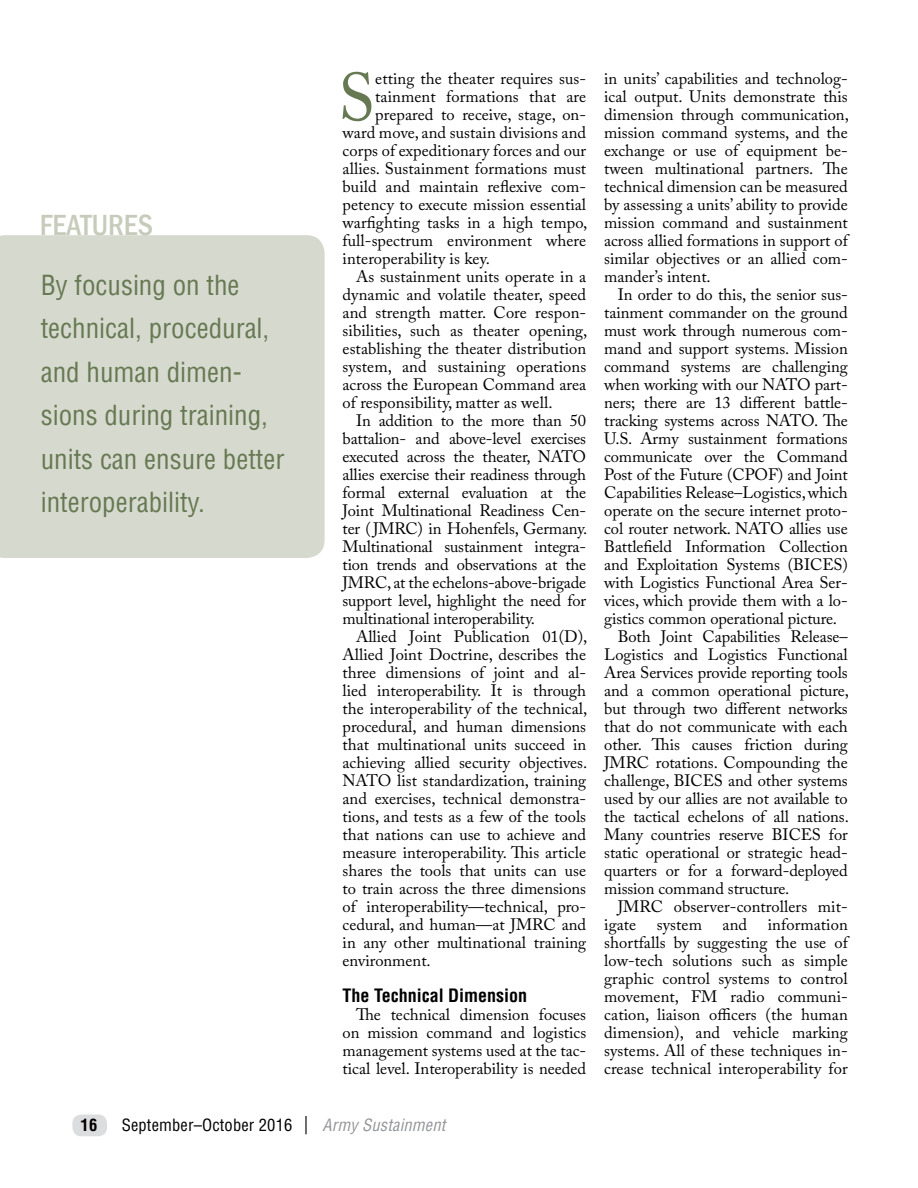
<style>
.page{position:relative;width:918px;height:1188px;background:#fff}
.page>*{position:absolute;margin:0;border:0;box-sizing:border-box;transform-origin:0 0}
.t1{font:67.2px "Adobe Caslon Pro";color:#677953}
.t2{font:500 condensed 30px "Franklin Gothic";color:#c6cbbb}
.t3{font:condensed 27px/43.5px "Helvetica LT Std";color:#677953}
.t4{font:700 condensed 18px "Helvetica LT Std";color:#000}
.t5{font:16.5px/18px "Adobe Caslon Pro";color:#000;text-align:justify}
.t6{font:condensed 16.5px "Helvetica LT Std";letter-spacing:.01em;color:#000}
.t7{font:italic condensed 16.5px "Helvetica LT Std";letter-spacing:.01em;color:#939598}
.t8{font:700 condensed 16.5px "Helvetica LT Std";color:#000}
</style>
<div class="page">
<div style="left:0;top:235px;width:325px;height:323px;background:#d6d9ce"></div>
<svg style="left:305px;top:1116px;width:2px;height:18px"></svg>
<div style="left:72px;top:1114px;width:35px;height:22px;background:#dcddde;border-radius:9px"></div>
<h2 class="t2" style="left:40px;top:205px;width:115px">FEATURES</h2>
<h3 class="t3" style="left:41px;top:263px;width:245px">By focusing on the technical, procedural, and human dimen&shy;sions during training, units can ensure better interoperability.</h3>
<h1 class="t1" style="left:338px;top:58px;width:38px">S</h1>
<p class="t5" style="left:375px;top:70px;width:212px">etting the theater requires sus-</p>
<p class="t5" style="left:375px;top:88px;width:212px">tainment formations that are</p>
<p class="t5" style="left:375px;top:106px;width:212px">prepared to receive, stage, on-</p>
<p class="t5" style="left:343px;top:124px;width:245px">ward move, and sustain divisions and</p>
<p class="t5" style="left:343px;top:142px;width:245px">corps of expeditionary forces and our</p>
<p class="t5" style="left:343px;top:160px;width:245px">allies. Sustainment formations must</p>
<p class="t5" style="left:343px;top:178px;width:245px">build and maintain reflexive com-</p>
<p class="t5" style="left:343px;top:196px;width:245px">petency to execute mission essential</p>
<p class="t5" style="left:343px;top:214px;width:246px">warfighting tasks in a high tempo,</p>
<p class="t5" style="left:343px;top:232px;width:245px">full-spectrum environment where</p>
<p class="t5" style="left:343px;top:250px;width:149px">interoperability is key.</p>
<p class="t5" style="left:356px;top:268px;width:232px">As sustainment units operate in a</p>
<p class="t5" style="left:343px;top:286px;width:245px">dynamic and volatile theater, speed</p>
<p class="t5" style="left:343px;top:304px;width:245px">and strength matter. Core respon-</p>
<p class="t5" style="left:343px;top:322px;width:246px">sibilities, such as theater opening,</p>
<p class="t5" style="left:343px;top:340px;width:245px">establishing the theater distribution</p>
<p class="t5" style="left:343px;top:358px;width:245px">system, and sustaining operations</p>
<p class="t5" style="left:343px;top:376px;width:245px">across the European Command area</p>
<p class="t5" style="left:343px;top:394px;width:211px">of responsibility, matter as well.</p>
<p class="t5" style="left:356px;top:412px;width:232px">In addition to the more than 50</p>
<p class="t5" style="left:343px;top:430px;width:245px">battalion- and above-level exercises</p>
<p class="t5" style="left:343px;top:448px;width:245px">executed across the theater, NATO</p>
<p class="t5" style="left:343px;top:466px;width:245px">allies exercise their readiness through</p>
<p class="t5" style="left:343px;top:484px;width:245px">formal external evaluation at the</p>
<p class="t5" style="left:343px;top:502px;width:245px">Joint Multinational Readiness Cen-</p>
<p class="t5" style="left:343px;top:520px;width:246px">ter (JMRC) in Hohenfels, Germany.</p>
<p class="t5" style="left:343px;top:538px;width:245px">Multinational sustainment integra-</p>
<p class="t5" style="left:343px;top:556px;width:245px">tion trends and observations at the</p>
<p class="t5" style="left:343px;top:574px;width:245px">JMRC, at the echelons-above-brigade</p>
<p class="t5" style="left:343px;top:592px;width:245px">support level, highlight the need for</p>
<p class="t5" style="left:343px;top:610px;width:194px">multinational interoperability.</p>
<p class="t5" style="left:356px;top:628px;width:233px">Allied Joint Publication 01(D),</p>
<p class="t5" style="left:343px;top:646px;width:245px">Allied Joint Doctrine, describes the</p>
<p class="t5" style="left:343px;top:664px;width:245px">three dimensions of joint and al-</p>
<p class="t5" style="left:343px;top:682px;width:245px">lied interoperability. It is through</p>
<p class="t5" style="left:343px;top:700px;width:246px">the interoperability of the technical,</p>
<p class="t5" style="left:343px;top:718px;width:245px">procedural, and human dimensions</p>
<p class="t5" style="left:343px;top:736px;width:245px">that multinational units succeed in</p>
<p class="t5" style="left:343px;top:754px;width:246px">achieving allied security objectives.</p>
<p class="t5" style="left:343px;top:772px;width:245px">NATO list standardization, training</p>
<p class="t5" style="left:343px;top:790px;width:245px">and exercises, technical demonstra-</p>
<p class="t5" style="left:343px;top:808px;width:245px">tions, and tests as a few of the tools</p>
<p class="t5" style="left:343px;top:826px;width:245px">that nations can use to achieve and</p>
<p class="t5" style="left:343px;top:844px;width:245px">measure interoperability. This article</p>
<p class="t5" style="left:343px;top:862px;width:245px">shares the tools that units can use</p>
<p class="t5" style="left:343px;top:880px;width:245px">to train across the three dimensions</p>
<p class="t5" style="left:343px;top:898px;width:245px">of interoperability—technical, pro-</p>
<p class="t5" style="left:343px;top:916px;width:245px">cedural, and human—at JMRC and</p>
<p class="t5" style="left:343px;top:934px;width:245px">in any other multinational training</p>
<p class="t5" style="left:343px;top:952px;width:90px">environment.</p>
<p class="t4" style="left:343px;top:984px;width:186px">The Technical Dimension</p>
<p class="t5" style="left:343px;top:1006px;width:245px;text-indent:13px">The technical dimension focuses on mission command and logistics management systems used at the tac&shy;tical level. Interoperability is needed</p>
<p class="t8" style="left:81px;top:1115px;width:18px">16</p>
<p class="t6" style="left:122px;top:1115px;width:172px">September–October 2016</p>
<p class="t7" style="left:322px;top:1115px;width:125px">Army Sustainment</p>
<p class="t5" style="left:604px;top:70px;width:246px">in units’ capabilities and technolog&shy;ical output. Units demonstrate this dimension through communication, mission command systems, and the exchange or use of equipment be&shy;tween multinational partners. The technical dimension can be measured by assessing a units’ ability to provide mission command and sustainment across allied formations in support of similar objectives or an allied com&shy;mander’s intent.</p>
<p class="t5" style="left:618px;top:286px;width:232px">In order to do this, the senior sus-</p>
<p class="t5" style="left:604px;top:304px;width:245px">tainment commander on the ground</p>
<p class="t5" style="left:604px;top:322px;width:245px">must work through numerous com-</p>
<p class="t5" style="left:604px;top:340px;width:245px">mand and support systems. Mission</p>
<p class="t5" style="left:604px;top:358px;width:245px">command systems are challenging</p>
<p class="t5" style="left:604px;top:376px;width:245px">when working with our NATO part-</p>
<p class="t5" style="left:604px;top:394px;width:245px">ners; there are 13 different battle-</p>
<p class="t5" style="left:604px;top:412px;width:245px">tracking systems across NATO. The</p>
<p class="t5" style="left:604px;top:430px;width:245px">U.S. Army sustainment formations</p>
<p class="t5" style="left:604px;top:448px;width:245px">communicate over the Command</p>
<p class="t5" style="left:604px;top:466px;width:245px">Post of the Future (CPOF) and Joint</p>
<p class="t5" style="left:604px;top:484px;width:245px">Capabilities Release–Logistics, which</p>
<p class="t5" style="left:604px;top:502px;width:245px">operate on the secure internet proto-</p>
<p class="t5" style="left:604px;top:520px;width:245px">col router network. NATO allies use</p>
<p class="t5" style="left:604px;top:538px;width:245px">Battlefield Information Collection</p>
<p class="t5" style="left:604px;top:556px;width:245px">and Exploitation Systems (BICES)</p>
<p class="t5" style="left:604px;top:574px;width:245px">with Logistics Functional Area Ser-</p>
<p class="t5" style="left:604px;top:592px;width:245px">vices, which provide them with a lo-</p>
<p class="t5" style="left:604px;top:610px;width:234px">gistics common operational picture.</p>
<p class="t5" style="left:618px;top:628px;width:232px">Both Joint Capabilities Release–</p>
<p class="t5" style="left:604px;top:646px;width:245px">Logistics and Logistics Functional</p>
<p class="t5" style="left:604px;top:664px;width:245px">Area Services provide reporting tools</p>
<p class="t5" style="left:604px;top:682px;width:246px">and a common operational picture,</p>
<p class="t5" style="left:604px;top:700px;width:245px">but through two different networks</p>
<p class="t5" style="left:604px;top:718px;width:245px">that do not communicate with each</p>
<p class="t5" style="left:604px;top:736px;width:245px">other. This causes friction during</p>
<p class="t5" style="left:604px;top:754px;width:245px">JMRC rotations. Compounding the</p>
<p class="t5" style="left:604px;top:772px;width:245px">challenge, BICES and other systems</p>
<p class="t5" style="left:604px;top:790px;width:245px">used by our allies are not available to</p>
<p class="t5" style="left:604px;top:808px;width:246px">the tactical echelons of all nations.</p>
<p class="t5" style="left:604px;top:826px;width:245px">Many countries reserve BICES for</p>
<p class="t5" style="left:604px;top:844px;width:245px">static operational or strategic head-</p>
<p class="t5" style="left:604px;top:862px;width:245px">quarters or for a forward-deployed</p>
<p class="t5" style="left:604px;top:880px;width:187px">mission command structure.</p>
<p class="t5" style="left:618px;top:898px;width:232px">JMRC observer-controllers mit-</p>
<p class="t5" style="left:604px;top:916px;width:245px">igate system and information</p>
<p class="t5" style="left:604px;top:934px;width:245px">shortfalls by suggesting the use of</p>
<p class="t5" style="left:604px;top:952px;width:245px">low-tech solutions such as simple</p>
<p class="t5" style="left:604px;top:970px;width:245px">graphic control systems to control</p>
<p class="t5" style="left:604px;top:988px;width:245px">movement, FM radio communi-</p>
<p class="t5" style="left:604px;top:1006px;width:245px">cation, liaison officers (the human</p>
<p class="t5" style="left:604px;top:1024px;width:245px">dimension), and vehicle marking</p>
<p class="t5" style="left:604px;top:1042px;width:245px">systems. All of these techniques in-</p>
<p class="t5" style="left:604px;top:1060px;width:245px">crease technical interoperability for</p>
</div>
